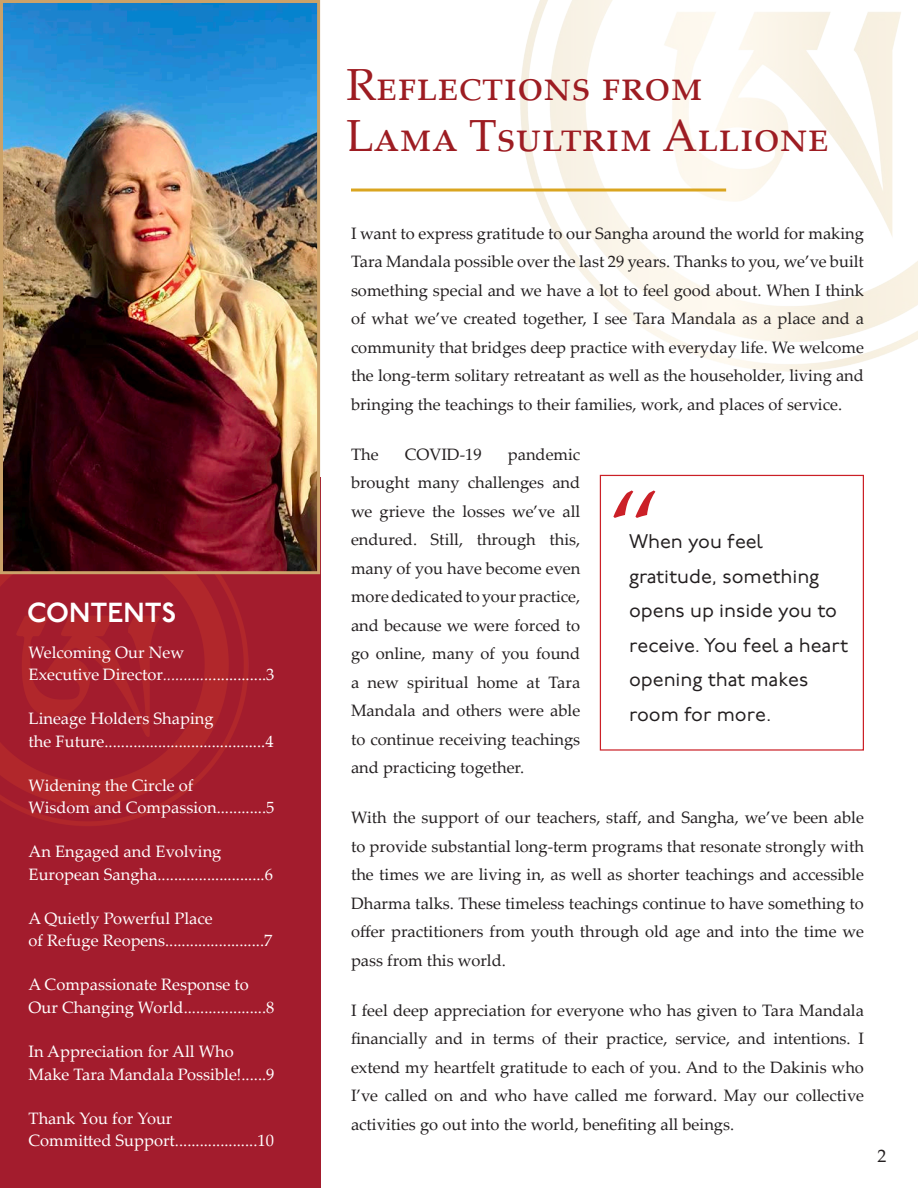
<style>
.page{position:relative;width:918px;height:1188px;background:#fff}
.page>*{position:absolute;margin:0;border:0;box-sizing:border-box;transform-origin:0 0}
.t1{font:106.05px "Palatino Linotype";color:#cb2027}
.t2{font:45px/51px "Palatino Linotype";color:#9d1c22}
.t3{font:27.6px "P22 Underground Dm P";color:#fff}
.t4{font:19.8px/34.5px "P22 Underground";color:#231f20}
.t5{font:18px "Palatino Linotype";color:#231f20}
.t6{font:16.5px/28.5px "Palatino Linotype";color:#231f20;text-align:justify}
.t7{font:16.5px/22.5px "Palatino Linotype";color:#fff}
.s1{font-style:italic}
</style>
<div class="page">
<div style="left:0;top:478px;width:320px;height:710px;background:#a31c2d"></div>
<img style="left:0;top:574px;width:253px;height:252px">
<img style="left:511px;top:0;width:407px;height:372px">
<div style="left:351px;top:189px;width:375px;height:3px;border:2px solid #daa520"></div>
<img style="left:4px;top:4px;width:312px;height:566px">
<div style="left:0;top:0;width:320px;height:574px;border:3px solid #cba269"></div>
<div style="left:600px;top:475px;width:264px;height:276px;border:1px solid #cb2027"></div>
<h3 class="t3" style="left:27px;top:597px;width:151px">CONTENTS</h3>
<p class="t7" style="left:29px;top:640px;width:247px">Welcoming Our New<br>Executive Director<span class="s1">............</span>.............3</p>
<p class="t7" style="left:29px;top:707px;width:247px">Lineage Holders Shaping<br>the Future.......................................4</p>
<p class="t7" style="left:29px;top:773px;width:247px">Widening the Circle of<br>Wisdom and Compassion............5</p>
<p class="t7" style="left:29px;top:840px;width:246px">An Engaged and Evolving<br>European Sangha..........................6</p>
<p class="t7" style="left:29px;top:906px;width:245px">A Quietly Powerful Place<br>of Refuge Reopens........................7</p>
<p class="t7" style="left:29px;top:973px;width:247px">A Compassionate Response to<br>Our Changing World....................8</p>
<p class="t7" style="left:29px;top:1040px;width:247px">In Appreciation for All Who<br>Make Tara Mandala Possible!......9</p>
<p class="t7" style="left:29px;top:1106px;width:247px">Thank You for Your<br>Committed Support....................10</p>
<h2 class="t2" style="left:346px;top:58px;width:484px">Reflections from<br>Lama Tsultrim Allione</h2>
<p class="t6" style="left:351px;top:218px;width:515px">I want to express gratitude to our Sangha around the world for making Tara Mandala possible over the last 29 years. Thanks to you, we’ve built something special and we have a lot to feel good about. When I think of what we’ve created together, I see Tara Mandala as a place and a community that bridges deep practice with everyday life. We welcome the long-term solitary retreatant as well as the householder, living and bringing the teachings to their families, work, and places of service.</p>
<p class="t6" style="left:351px;top:439px;width:29px">The</p>
<p class="t6" style="left:405px;top:439px;width:78px">COVID-19</p>
<p class="t6" style="left:351px;top:439px;width:231px;text-indent:157px">pandemic brought many challenges and we grieve the losses we’ve all endured. Still, through this, many of you have become even more dedicated to your practice, and because we were forced to go online, many of you found a new spiritual home at Tara Mandala and others were able to continue receiving teachings and practicing together.</p>
<p class="t6" style="left:351px;top:803px;width:515px">With the support of our teachers, staff, and Sangha, we’ve been able to provide substantial long-term programs that resonate strongly with the times we are living in, as well as shorter teachings and accessible Dharma talks. These timeless teachings continue to have something to offer practitioners from youth through old age and into the time we pass from this world.</p>
<p class="t6" style="left:351px;top:995px;width:515px">I feel deep appreciation for everyone who has given to Tara Mandala financially and in terms of their practice, service, and intentions. I extend my heartfelt gratitude to each of you. And to the Dakinis who I’ve called on and who have called me forward. May our collective activities go out into the world, benefiting all beings.</p>
<h1 class="t1" style="left:607px;top:453px;width:55px">“</h1>
<p class="t4" style="left:629px;top:525px;width:220px">When you feel gratitude, something opens up inside you to receive. You feel a heart opening that makes room for more.</p>
<p class="t5" style="left:878px;top:1143px;width:10px">2</p>
</div>
